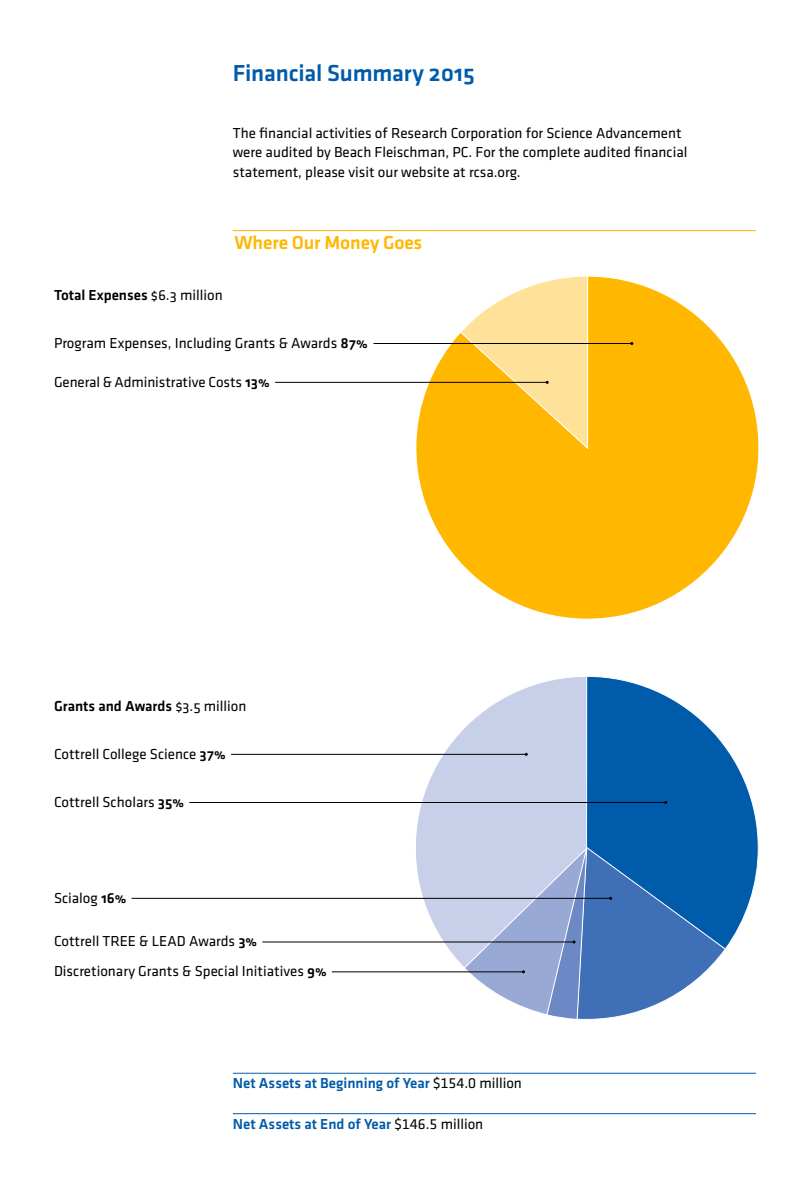
<style>
.page{position:relative;width:810px;height:1188px;background:#fff}
.page>*{position:absolute;margin:0;border:0;box-sizing:border-box;transform-origin:0 0}
.t1{font:24px "Klavika Medium OSF";letter-spacing:-.01em;color:#005baa}
.t2{font:19.5px "Klavika Medium OSF";letter-spacing:-.01em;color:#ffb700}
.t3{font:15px/19.5px "Klavika Regular OSF";color:#000}
.t4{font:15px "Klavika Medium OSF";color:#005baa}
.t5{font:15px "Klavika Medium OSF";color:#000}
.s1{font-family:"Klavika Regular OSF"}
.s2{font-family:"Klavika Medium OSF"}
.s3{font-family:"Klavika Regular TF";color:#000}
</style>
<div class="page">
<svg style="left:415px;top:276px;width:344px;height:344px"></svg>
<svg style="left:398px;top:677px;width:188px;height:289px"></svg>
<svg style="left:586px;top:676px;width:172px;height:271px"></svg>
<hr style="left:231px;top:754px;width:295px;height:1px;background:#000">
<hr style="left:189px;top:802px;width:477px;height:1px;background:#000">
<hr style="left:132px;top:898px;width:479px;height:1px;background:#000">
<hr style="left:262px;top:942px;width:312px;height:1px;background:#000">
<hr style="left:332px;top:971px;width:192px;height:1px;background:#000">
<svg style="left:463px;top:839px;width:263px;height:181px"></svg>
<hr style="left:233px;top:230px;width:523px;height:1px;background:#ffb700">
<hr style="left:233px;top:1073px;width:523px;height:1px;background:#005baa">
<hr style="left:233px;top:1113px;width:523px;height:1px;background:#005baa">
<hr style="left:374px;top:343px;width:258px;height:1px;background:#000">
<hr style="left:275px;top:382px;width:272px;height:1px;background:#000">
<svg style="left:460px;top:276px;width:128px;height:174px"></svg>
<h1 class="t1" style="left:233px;top:60px;width:244px">Financial Summary 2015</h1>
<p class="t3" style="left:233px;top:123px;width:456px">The financial activities of Research Corporation for Science Advancement were audited by Beach Fleischman, PC. For the complete audited financial statement, please visit our website at rcsa.org.</p>
<h2 class="t2" style="left:234px;top:232px;width:189px">Where Our Money Goes</h2>
<p class="t5" style="left:54px;top:286px;width:170px">Total Expenses <span class="s1">$6.3 million</span></p>
<p class="t3" style="left:54px;top:333px;width:315px">Program Expenses, Including Grants &amp; Awards <span class="s2">87%</span></p>
<p class="t3" style="left:54px;top:372px;width:217px">General &amp; Administrative Costs <span class="s2">13%</span></p>
<p class="t5" style="left:54px;top:697px;width:194px">Grants and Awards <span class="s1">$3.5 million</span></p>
<p class="t3" style="left:54px;top:744px;width:173px">Cottrell College Science <span class="s2">37%</span></p>
<p class="t3" style="left:54px;top:792px;width:132px">Cottrell Scholars <span class="s2">35%</span></p>
<p class="t3" style="left:54px;top:888px;width:74px">Scialog <span class="s2">16%</span></p>
<p class="t3" style="left:54px;top:926px;width:274px;line-height:30px">Cottrell TREE &amp; LEAD Awards <span class="s2">3%<br></span>Discretionary Grants &amp; Special Initiatives <span class="s2">9%</span></p>
<p class="t4" style="left:233px;top:1075px;width:291px">Net Assets at Beginning of Year <span class="s3">$154.0 million</span></p>
<p class="t4" style="left:233px;top:1116px;width:252px">Net Assets at End of Year <span class="s3">$146.5 million</span></p>
</div>
